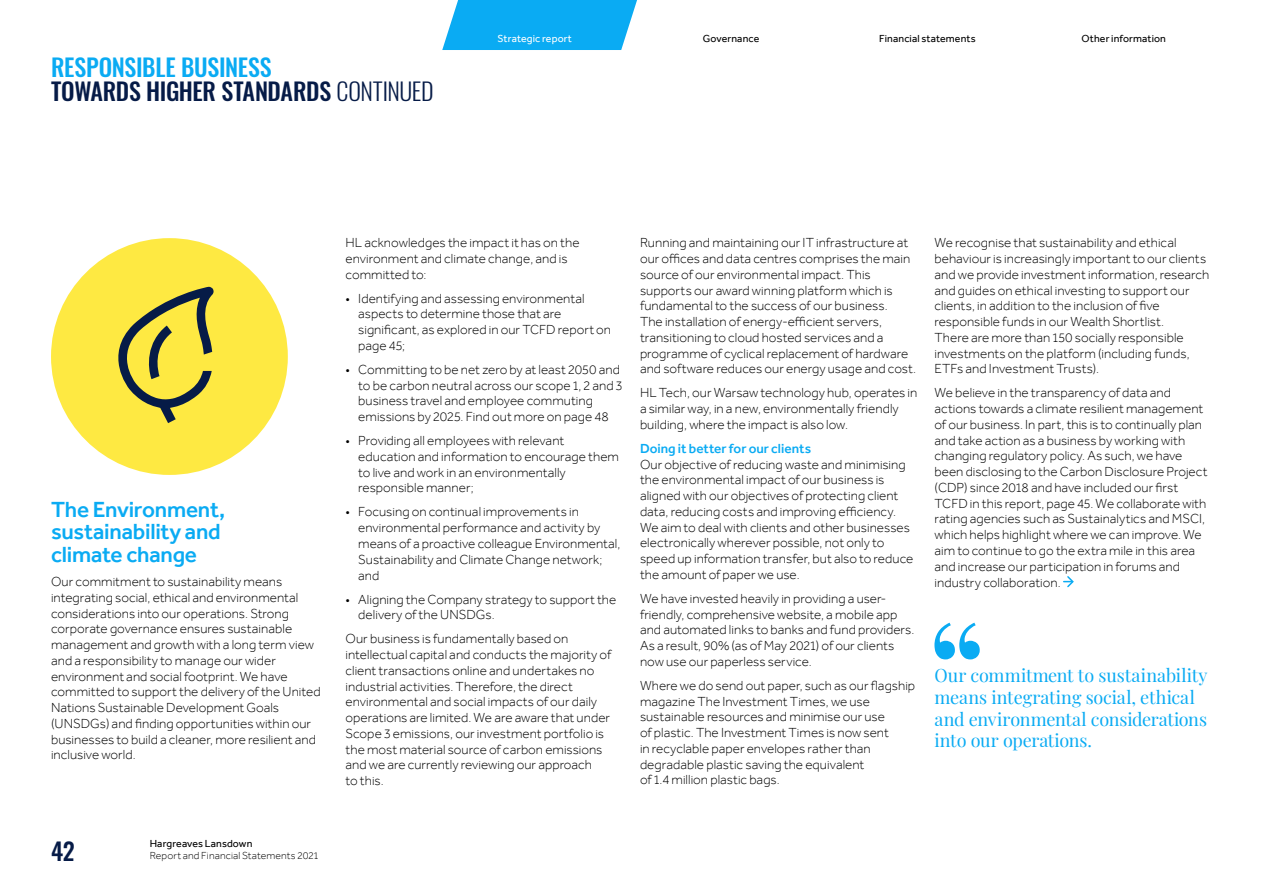
<style>
.page{position:relative;width:1263px;height:893px;background:#fff}
.page>*{position:absolute;margin:0;border:0;box-sizing:border-box;transform-origin:0 0}
.t1{font:500 24px/24px "Oswald";letter-spacing:-.01em;color:#061b47}
.t2{font:500 22.5px/22.5px "HL Effra";letter-spacing:-.01em;color:#0aabf3}
.t3{font:18px/21.8px "Playfair Display";color:#0aabf3}
.t4{font:300 13.5px/15.8px "HL Effra";letter-spacing:.005em;color:#000}
.t5{font:500 13.5px "HL Effra";color:#0aabf3}
.t6{font:10.5px "HL Effra";letter-spacing:.015em;color:#000}
.t7{font:300 10.5px "HL Effra";letter-spacing:.01em;color:#000}
.t8{font:10.5px "HL Effra";letter-spacing:.015em;color:#fff}
.s1{color:#0aabf3}
.s2{font-weight:300}
</style>
<div class="page">
<svg style="left:442px;top:0;width:195px;height:50px;background:#1eb1f3"></svg>
<svg style="left:1064px;top:576px;width:10px;height:12px"></svg>
<div style="left:51px;top:238px;width:237px;height:237px;background:#fee942;border-radius:50%"></div>
<svg style="left:118px;top:287px;width:96px;height:136px"></svg>
<svg style="left:934px;top:623px;width:46px;height:36px"></svg>
<h1 class="t1" style="left:51px;top:57px;width:384px"><span class="s1">RESPONSIBLE BUSINESS<br></span>TOWARDS HIGHER STANDARDS <span class="s2">CONTINUED</span></h1>
<p class="t8" style="left:497px;top:32px;width:76px">Strategic report</p>
<p class="t6" style="left:703px;top:32px;width:58px">Governance</p>
<p class="t6" style="left:879px;top:32px;width:98px">Financial statements</p>
<p class="t6" style="left:1081px;top:32px;width:86px">Other information</p>
<h2 class="t2" style="left:51px;top:498px;width:176px">The Environment, sustainability and climate change</h2>
<p class="t4" style="left:51px;top:573px;width:271px">Our commitment to sustainability means integrating social, ethical and environmental considerations into our operations. Strong corporate governance ensures sustainable management and growth with a long term view and a responsibility to manage our wider environment and social footprint. We have committed to support the delivery of the United Nations Sustainable Development Goals (UNSDGs) and finding opportunities within our businesses to build a cleaner, more resilient and inclusive world.</p>
<h1 class="t1" style="left:51px;top:841px;width:25px">42</h1>
<p class="t6" style="left:150px;top:837px;width:104px">Hargreaves Lansdown</p>
<p class="t7" style="left:150px;top:849px;width:170px">Report and Financial Statements 2021</p>
<p class="t4" style="left:345px;top:235px;width:236px">HL acknowledges the impact it has on the environment and climate change, and is committed to:</p>
<p class="t4" style="left:358px;top:290px;width:254px;text-indent:-13px">• Identifying and assessing environmental aspects to determine those that are significant, as explored in our TCFD report on page 45;</p>
<p class="t4" style="left:358px;top:361px;width:266px;text-indent:-13px">• Committing to be net zero by at least 2050 and to be carbon neutral across our scope 1, 2 and 3 business travel and employee commuting emissions by 2025. Find out more on page 48</p>
<p class="t4" style="left:358px;top:433px;width:262px;text-indent:-13px">• Providing all employees with relevant education and information to encourage them to live and work in an environmentally responsible manner;</p>
<p class="t4" style="left:358px;top:504px;width:264px;text-indent:-13px">• Focusing on continual improvements in environmental performance and activity by means of a proactive colleague Environmental, Sustainability and Climate Change network; and</p>
<p class="t4" style="left:358px;top:591px;width:260px;text-indent:-13px">• Aligning the Company strategy to support the delivery of the UNSDGs.</p>
<p class="t4" style="left:345px;top:631px;width:267px">Our business is fundamentally based on intellectual capital and conducts the majority of client transactions online and undertakes no industrial activities. Therefore, the direct environmental and social impacts of our daily operations are limited. We are aware that under Scope 3 emissions, our investment portfolio is the most material source of carbon emissions and we are currently reviewing our approach<br>to this.</p>
<p class="t4" style="left:640px;top:235px;width:278px">Running and maintaining our IT infrastructure at our offices and data centres comprises the main source of our environmental impact. This supports our award winning platform which is fundamental to the success of our business.<br>The installation of energy-efficient servers, transitioning to cloud hosted services and a programme of cyclical replacement of hardware and software reduces our energy usage and cost.</p>
<p class="t4" style="left:640px;top:385px;width:279px">HL Tech, our Warsaw technology hub, operates in a similar way, in a new, environmentally friendly building, where the impact is also low.</p>
<p class="t5" style="left:640px;top:440px;width:173px">Doing it better for our clients</p>
<p class="t4" style="left:640px;top:456px;width:275px">Our objective of reducing waste and minimising the environmental impact of our business is aligned with our objectives of protecting client data, reducing costs and improving efficiency.<br>We aim to deal with clients and other businesses electronically wherever possible, not only to speed up information transfer, but also to reduce the amount of paper we use.</p>
<p class="t4" style="left:640px;top:590px;width:276px">We have invested heavily in providing a user&shy;friendly, comprehensive website, a mobile app and automated links to banks and fund providers.<br>As a result, 90% (as of May 2021) of our clients now use our paperless service.</p>
<p class="t4" style="left:640px;top:677px;width:277px">Where we do send out paper, such as our flagship magazine The Investment Times, we use sustainable resources and minimise our use<br>of plastic. The Investment Times is now sent<br>in recyclable paper envelopes rather than degradable plastic saving the equivalent<br>of 1.4 million plastic bags.</p>
<p class="t4" style="left:934px;top:235px;width:276px">We recognise that sustainability and ethical behaviour is increasingly important to our clients and we provide investment information, research and guides on ethical investing to support our clients, in addition to the inclusion of five responsible funds in our Wealth Shortlist.<br>There are more than 150 socially responsible investments on the platform (including funds, ETFs and Investment Trusts).</p>
<p class="t4" style="left:934px;top:385px;width:274px">We believe in the transparency of data and actions towards a climate resilient management of our business. In part, this is to continually plan and take action as a business by working with changing regulatory policy. As such, we have been disclosing to the Carbon Disclosure Project (CDP) since 2018 and have included our first TCFD in this report, page 45. We collaborate with rating agencies such as Sustainalytics and MSCI, which helps highlight where we can improve. We aim to continue to go the extra mile in this area and increase our participation in forums and industry collaboration.</p>
<h3 class="t3" style="left:934px;top:663px;width:275px">Our commitment to sustainability means integrating social, ethical and environmental considerations into our operations.</h3>
</div>
